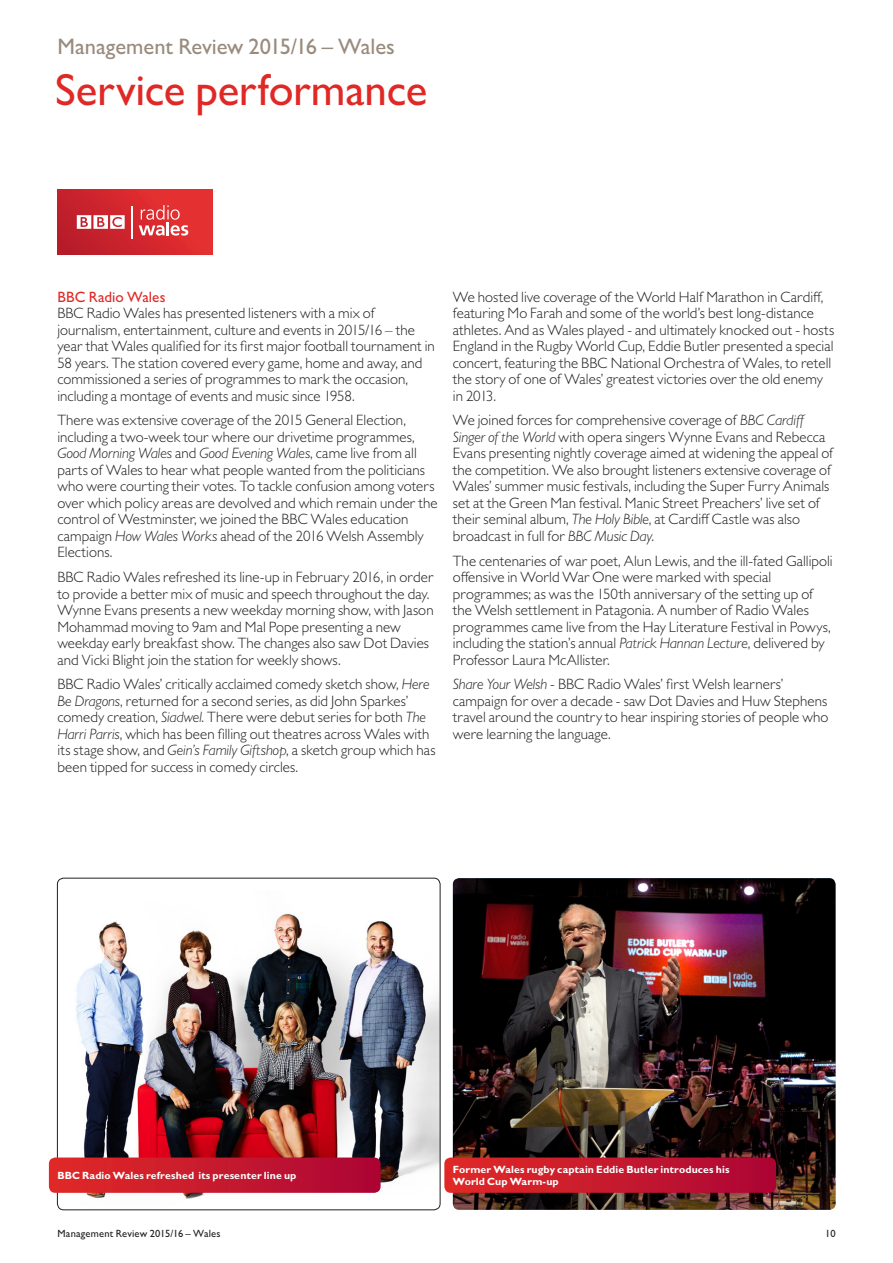
<style>
.page{position:relative;width:893px;height:1263px;background:#fff}
.page>*{position:absolute;margin:0;border:0;box-sizing:border-box;transform-origin:0 0}
.t1{font:500 45px "Gill Sans MT Pro";letter-spacing:-.005em;color:#e02926}
.t2{font:500 22.5px "Gill Sans MT Pro";color:#998b7d}
.F03_BODY_TEXT_half_l{font:300 15px/16.5px "Gill Sans MT Pro";letter-spacing:.005em;color:#231f20}
.F09_SUBHEAD_1{font:500 15px "Gill Sans MT Pro";letter-spacing:.01em;color:#e02926}
.F20_Captions{font:700 10.5px/12px "Gill Sans MT Pro";letter-spacing:.01em;color:#fff}
.t3{font:500 10.5px "Gill Sans MT Pro";letter-spacing:.02em;color:#231f20}
.s1{font-style:italic}
</style>
<div class="page">
<img style="left:57px;top:878px;width:383px;height:332px">
<div style="left:57px;top:878px;width:383px;height:332px;border:1px solid #231f20;border-radius:6px"></div>
<img style="left:453px;top:878px;width:383px;height:332px">
<div style="left:57px;top:189px;width:155px;height:65px;background:linear-gradient(to right,#bc1d2b,#ea3231)"></div>
<hr style="left:131px;top:205px;width:1px;height:33px;background:#fff">
<svg style="left:77px;top:215px;width:48px;height:14px"></svg>
<svg style="left:139px;top:205px;width:49px;height:31px;background:#e76768"></svg>
<svg style="left:49px;top:1157px;width:332px;height:36px;background:#c51a2f"></svg>
<svg style="left:444px;top:1157px;width:332px;height:36px;background:#c3192e"></svg>
<h2 class="t2" style="left:57px;top:33px;width:339px">Management Review 2015/16 – Wales</h2>
<h1 class="t1" style="left:55px;top:63px;width:373px">Service performance</h1>
<p class="F09_SUBHEAD_1" style="left:57px;top:288px;width:110px">BBC Radio Wales</p>
<p class="F03_BODY_TEXT_half_l" style="left:57px;top:304px;width:379px">BBC Radio Wales has presented listeners with a mix of journalism, entertainment, culture and events in 2015/16 – the year that Wales qualified for its first major football tournament in 58 years. The station covered every game, home and away, and commissioned a series of programmes to mark the occasion, including a montage of events and music since 1958.</p>
<p class="F03_BODY_TEXT_half_l" style="left:57px;top:412px;width:382px">There was extensive coverage of the 2015 General Election, including a two-week tour where our drivetime programmes, <span class="s1">Good Morning Wales</span> and <span class="s1">Good Evening Wales</span>, came live from all parts of Wales to hear what people wanted from the politicians who were courting their votes. To tackle confusion among voters over which policy areas are devolved and which remain under the control of Westminster, we joined the BBC Wales education campaign <span class="s1">How Wales Works</span> ahead of the 2016 Welsh Assembly Elections.</p>
<p class="F03_BODY_TEXT_half_l" style="left:57px;top:568px;width:378px">BBC Radio Wales refreshed its line-up in February 2016, in order to provide a better mix of music and speech throughout the day.<br>Wynne Evans presents a new weekday morning show, with Jason Mohammad moving to 9am and Mal Pope presenting a new weekday early breakfast show. The changes also saw Dot Davies and Vicki Blight join the station for weekly shows.</p>
<p class="F03_BODY_TEXT_half_l" style="left:57px;top:676px;width:380px">BBC Radio Wales’ critically acclaimed comedy sketch show, <span class="s1">Here Be Dragons</span>, returned for a second series, as did John Sparkes’ comedy creation, <span class="s1">Siadwel</span>. There were debut series for both <span class="s1">The Harri Parris</span>, which has been filling out theatres across Wales with its stage show, and <span class="s1">Gein’s Family Giftshop</span>, a sketch group which has been tipped for success in comedy circles.</p>
<p class="F03_BODY_TEXT_half_l" style="left:453px;top:288px;width:383px">We hosted live coverage of the World Half Marathon in Cardiff, featuring Mo Farah and some of the world’s best long-distance athletes. And as Wales played - and ultimately knocked out - hosts England in the Rugby World Cup, Eddie Butler presented a special concert, featuring the BBC National Orchestra of Wales, to retell the story of one of Wales’ greatest victories over the old enemy in 2013.</p>
<p class="F03_BODY_TEXT_half_l" style="left:453px;top:412px;width:382px">We joined forces for comprehensive coverage of <span class="s1">BBC Cardiff Singer of the World</span> with opera singers Wynne Evans and Rebecca Evans presenting nightly coverage aimed at widening the appeal of the competition. We also brought listeners extensive coverage of Wales’ summer music festivals, including the Super Furry Animals set at the Green Man festival. Manic Street Preachers’ live set of their seminal album, <span class="s1">The Holy Bible</span>, at Cardiff Castle was also broadcast in full for <span class="s1">BBC Music Day</span>.</p>
<p class="F03_BODY_TEXT_half_l" style="left:453px;top:552px;width:381px">The centenaries of war poet, Alun Lewis, and the ill-fated Gallipoli offensive in World War One were marked with special programmes; as was the 150th anniversary of the setting up of the Welsh settlement in Patagonia. A number of Radio Wales programmes came live from the Hay Literature Festival in Powys, including the station’s annual <span class="s1">Patrick Hannan Lecture</span>, delivered by Professor Laura McAllister.</p>
<p class="F03_BODY_TEXT_half_l" style="left:453px;top:676px;width:377px"><span class="s1">Share Your Welsh</span> - BBC Radio Wales’ first Welsh learners’ campaign for over a decade - saw Dot Davies and Huw Stephens travel around the country to hear inspiring stories of people who were learning the language.</p>
<p class="F20_Captions" style="left:57px;top:1169px;width:241px">BBC Radio Wales refreshed its presenter line up</p>
<p class="F20_Captions" style="left:453px;top:1163px;width:278px">Former Wales rugby captain Eddie Butler introduces his<br>World Cup Warm-up</p>
<p class="t3" style="left:57px;top:1228px;width:165px">Management Review 2015/16 – Wales</p>
<p class="t3" style="left:825px;top:1228px;width:12px">10</p>
</div>
